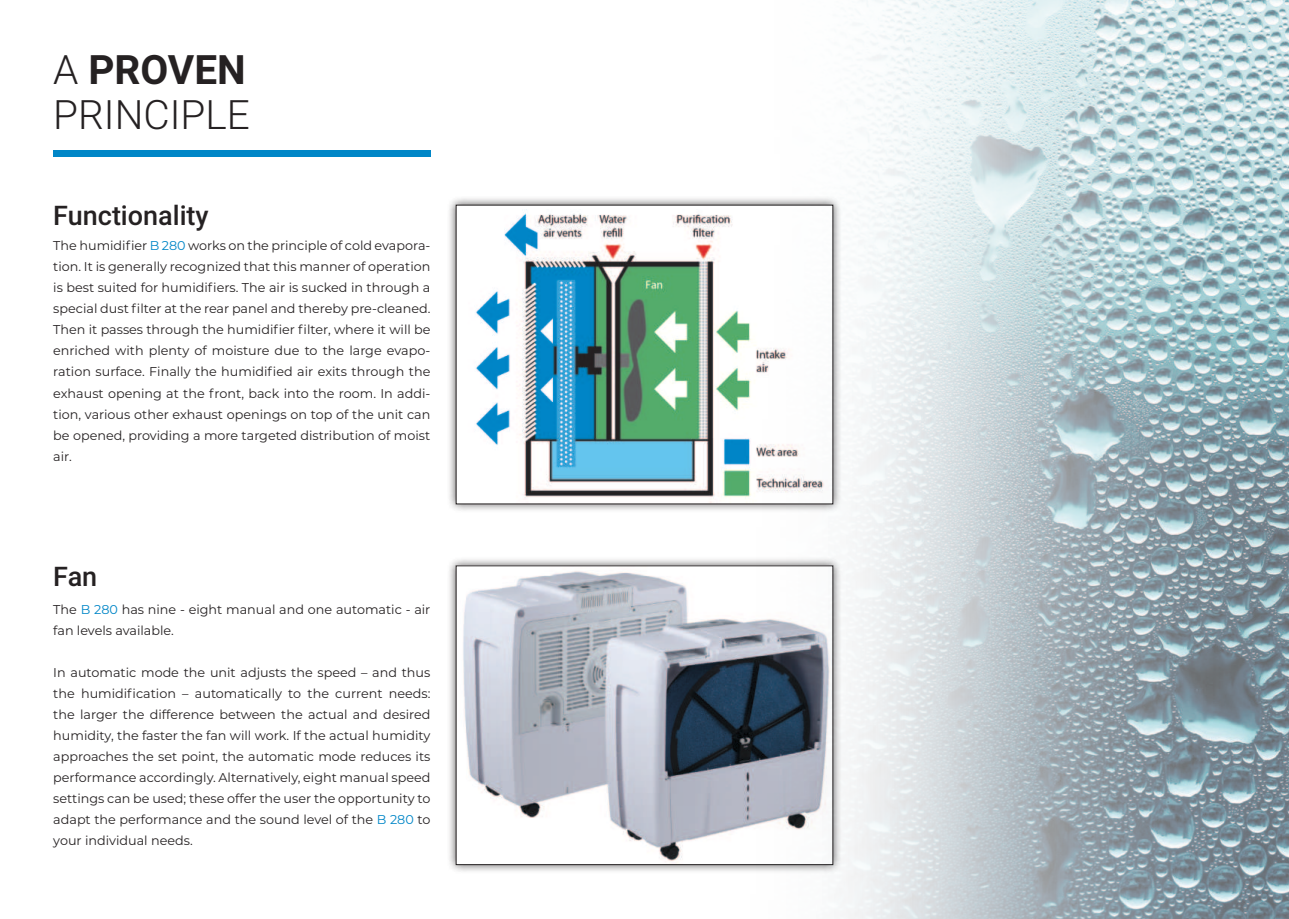
<style>
.page{position:relative;width:1289px;height:919px;background:#fff}
.page>*{position:absolute;margin:0;border:0;box-sizing:border-box;transform-origin:0 0}
.t1{font:300 40.5px/45px "Roboto";color:#252122}
.t2{font:500 27px "Roboto";color:#252122}
.t3{font:12.75px/21px "Montserrat";color:#252122;text-align:justify}
.s1{font-weight:700}
.s2{color:#0086c7}
</style>
<div class="page">
<div style="left:53px;top:150px;width:377px;height:6px;background:#0086c7"></div>
<div style="left:447px;top:556px;width:395px;height:317px;background:#252122;opacity:.75"></div>
<img style="left:458px;top:567px;width:136px;height:295px">
<div style="left:447px;top:196px;width:395px;height:317px;background:#252122;opacity:.75"></div>
<img style="left:458px;top:207px;width:136px;height:295px">
<img style="left:594px;top:0;width:694px;height:918px">
<h1 class="t1" style="left:53px;top:47px;width:198px">A <span class="s1">PROVEN<br></span>PRINCIPLE</h1>
<h2 class="t2" style="left:53px;top:205px;width:157px">Functionality</h2>
<p class="t3" style="left:53px;top:236px;width:378px">The humidifier <span class="s2">B 280</span> works on the principle of cold evapora&shy;tion. It is generally recognized that this manner of operation is best suited for humidifiers. The air is sucked in through a special dust filter at the rear panel and thereby pre-cleaned.<br>Then it passes through the humidifier filter, where it will be enriched with plenty of moisture due to the large evapo&shy;ration surface. Finally the humidified air exits through the exhaust opening at the front, back into the room. In addi&shy;tion, various other exhaust openings on top of the unit can be opened, providing a more targeted distribution of moist air.</p>
<h2 class="t2" style="left:53px;top:565px;width:46px">Fan</h2>
<p class="t3" style="left:53px;top:599px;width:378px">The <span class="s2">B 280</span> has nine - eight manual and one automatic - air fan levels available.</p>
<p class="t3" style="left:53px;top:662px;width:378px">In automatic mode the unit adjusts the speed – and thus the humidification – automatically to the current needs: the larger the difference between the actual and desired humidity, the faster the fan will work. If the actual humidity approaches the set point, the automatic mode reduces its performance accordingly. Alternatively, eight manual speed settings can be used; these offer the user the opportunity to adapt the performance and the sound level of the <span class="s2">B 280</span> to your individual needs.</p>
</div>
